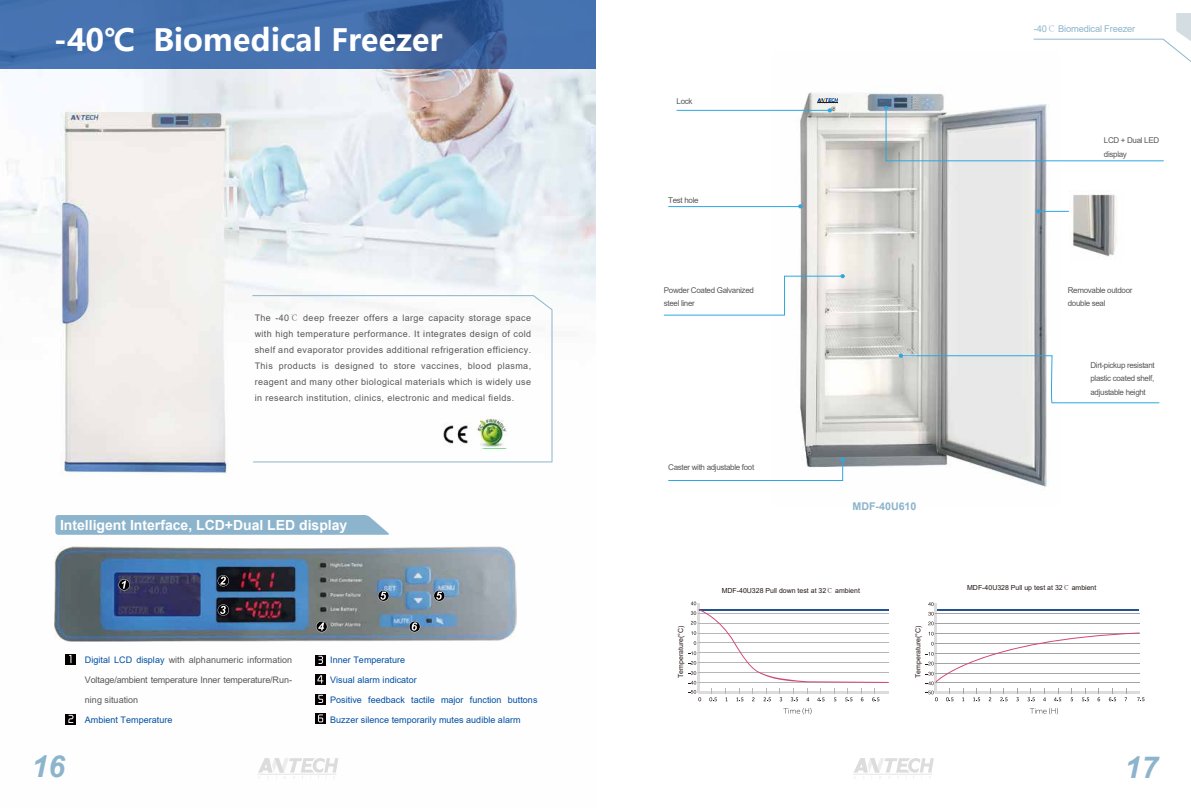
<style>
.page{position:relative;width:1191px;height:808px;background:#fff}
.page>*{position:absolute;margin:0;border:0;box-sizing:border-box;transform-origin:0 0}
.t1{font:700 30.4px "Microsoft Ya Hei";color:#fff}
.t2{font:italic 700 30.2px "Arial";color:#8cb4cc}
.t3{font:700 14px "Arial";color:#fff}
.t4{font:700 10.7px "Arial";color:#8cb4cc}
.t5{font:9.3px "Arial";letter-spacing:-.02em;color:#8cb4cc}
.t6{font:9px/16px "Arial";letter-spacing:.005em;color:#595757;text-align:justify}
.t7{font:9px "Arial";letter-spacing:.005em;color:#004ea2}
.t8{font:9px "Arial";letter-spacing:-.015em;color:#595757}
.t9{font:8px/13.3px "Arial";letter-spacing:-.04em;color:#595757}
.t10{font:7px "Arial";color:#221815}
.s1{font-family:"Adobe Song Std";font-weight:300}
.s2{color:#004ea2}
</style>
<div class="page">
<img style="left:1069px;top:191px;width:48px;height:66px">
<img style="left:773px;top:92px;width:286px;height:395px">
<img style="left:0;top:0;width:596px;height:725px">
<svg style="left:252px;top:295px;width:300px;height:167px"></svg>
<svg style="left:798px;top:204px;width:4px;height:4px"></svg>
<svg style="left:1036px;top:209px;width:4px;height:4px"></svg>
<svg style="left:817px;top:98px;width:21px;height:14px"></svg>
<svg style="left:783px;top:708px;width:28px;height:6px"></svg>
<svg style="left:928px;top:612px;width:5px;height:13px"></svg>
<svg style="left:928px;top:602px;width:5px;height:4px"></svg>
<svg style="left:688px;top:601px;width:200px;height:100px"></svg>
<hr style="left:934px;top:604px;width:2px;height:89px;background:#dcdcdd">
<hr style="left:935px;top:614px;width:204px;height:1px;background:#a2a3a6">
<hr style="left:935px;top:624px;width:204px;height:1px;background:#a2a3a6">
<hr style="left:936px;top:610px;width:202px;height:1px;background:#235392">
<svg style="left:1029px;top:708px;width:29px;height:6px"></svg>
<svg style="left:925px;top:632px;width:219px;height:69px"></svg>
<img style="left:54px;top:547px;width:462px;height:95px">
<svg style="left:119px;top:579px;width:11px;height:11px"></svg>
<svg style="left:316px;top:621px;width:11px;height:11px"></svg>
<svg style="left:378px;top:590px;width:11px;height:11px"></svg>
<svg style="left:434px;top:590px;width:11px;height:11px"></svg>
<svg style="left:409px;top:621px;width:11px;height:11px"></svg>
<svg style="left:218px;top:604px;width:11px;height:12px"></svg>
<svg style="left:218px;top:575px;width:11px;height:11px"></svg>
<svg style="left:66px;top:654px;width:10px;height:10px"></svg>
<svg style="left:69px;top:655px;width:2px;height:8px"></svg>
<svg style="left:66px;top:714px;width:10px;height:10px"></svg>
<svg style="left:68px;top:715px;width:5px;height:8px"></svg>
<div style="left:316px;top:655px;width:10px;height:10px;background:#040000"></div>
<svg style="left:318px;top:656px;width:5px;height:8px"></svg>
<svg style="left:315px;top:674px;width:10px;height:11px"></svg>
<svg style="left:317px;top:675px;width:6px;height:8px"></svg>
<div style="left:315px;top:694px;width:10px;height:10px;background:#040000"></div>
<svg style="left:318px;top:695px;width:5px;height:8px"></svg>
<svg style="left:315px;top:713px;width:10px;height:11px"></svg>
<svg style="left:318px;top:714px;width:5px;height:8px"></svg>
<svg style="left:55px;top:515px;width:334px;height:20px;background:#91b7ce"></svg>
<svg style="left:1033px;top:13px;width:158px;height:49px"></svg>
<hr style="left:676px;top:110px;width:153px;height:1px;background:#2ea7e0">
<hr style="left:668px;top:206px;width:132px;height:1px;background:#2ea7e0">
<svg style="left:663px;top:274px;width:182px;height:42px"></svg>
<svg style="left:668px;top:458px;width:177px;height:23px"></svg>
<svg style="left:898px;top:354px;width:261px;height:49px"></svg>
<hr style="left:1038px;top:211px;width:31px;height:1px;background:#2ea7e0">
<svg style="left:884px;top:106px;width:280px;height:55px"></svg>
<svg style="left:258px;top:758px;width:80px;height:21px"></svg>
<svg style="left:853px;top:758px;width:81px;height:21px"></svg>
<svg style="left:0;top:0;width:595px;height:68px;background:#416ca9"></svg>
<h1 class="t1" style="left:54px;top:19px;width:390px">-40℃ Biomedical Freezer</h1>
<p class="t6" style="left:255px;top:309px;width:278px">The -40<span class="s1">℃</span> deep freezer offers a large capacity storage space with high temperature performance. It integrates design of cold shelf and evaporator provides additional refrigeration efficiency.<br>This products is designed to store vaccines, blood plasma, reagent and many other biological materials which is widely use in research institution, clinics, electronic and medical fields.</p>
<h3 class="t3" style="left:60px;top:515px;width:289px">Intelligent Interface, LCD+Dual LED display</h3>
<p class="t6" style="left:85px;top:651px;width:209px"><span class="s2">Digital LCD display</span> with alphanumeric information</p>
<p class="t8" style="left:85px;top:673px;width:209px">Voltage/ambient temperature Inner temperature/Run-</p>
<p class="t6" style="left:85px;top:691px;width:55px">ning situation</p>
<p class="t7" style="left:85px;top:713px;width:89px">Ambient Temperature</p>
<p class="t7" style="left:330px;top:653px;width:76px">Inner Temperature</p>
<p class="t7" style="left:330px;top:673px;width:88px">Visual alarm indicator</p>
<p class="t7" style="left:330px;top:693px;width:209px">Positive feedback tactile major function buttons</p>
<p class="t7" style="left:330px;top:713px;width:192px">Buzzer silence temporarily mutes audible alarm</p>
<p class="t9" style="left:676px;top:94px;width:17px">Lock</p>
<p class="t9" style="left:668px;top:194px;width:32px">Test hole</p>
<p class="t9" style="left:664px;top:283px;width:92px">Powder Coated Galvanized steel liner</p>
<p class="t9" style="left:668px;top:461px;width:87px">Caster with adjustable foot</p>
<p class="t4" style="left:852px;top:498px;width:65px">MDF-40U610</p>
<p class="t5" style="left:1033px;top:23px;width:103px">-40<span class="s1">℃</span> Biomedical Freezer</p>
<p class="t9" style="left:1104px;top:134px;width:57px">LCD + Dual LED display</p>
<p class="t9" style="left:1067px;top:283px;width:66px">Removable outdoor double seal</p>
<p class="t9" style="left:1090px;top:359px;width:66px;text-align:justify">Dirt-pickup resistant plastic coated shelf, adjustable height</p>
<p class="t10" style="left:722px;top:586px;width:140px">MDF-40U328 Pull down test at 32<span class="s1">℃</span> ambient</p>
<p class="t10" style="left:967px;top:583px;width:131px">MDF-40U328 Pull up test at 32<span class="s1">℃</span> ambient</p>
<p class="t10" style="left:676px;top:678px;width:54px;rotate:-90deg">Temperature(°C)</p>
<p class="t10" style="left:913px;top:678px;width:54px;rotate:-90deg">Temperature(°C)</p>
<h2 class="t2" style="left:31px;top:746px;width:35px">16</h2>
<h2 class="t2" style="left:1124px;top:748px;width:35px">17</h2>
</div>
